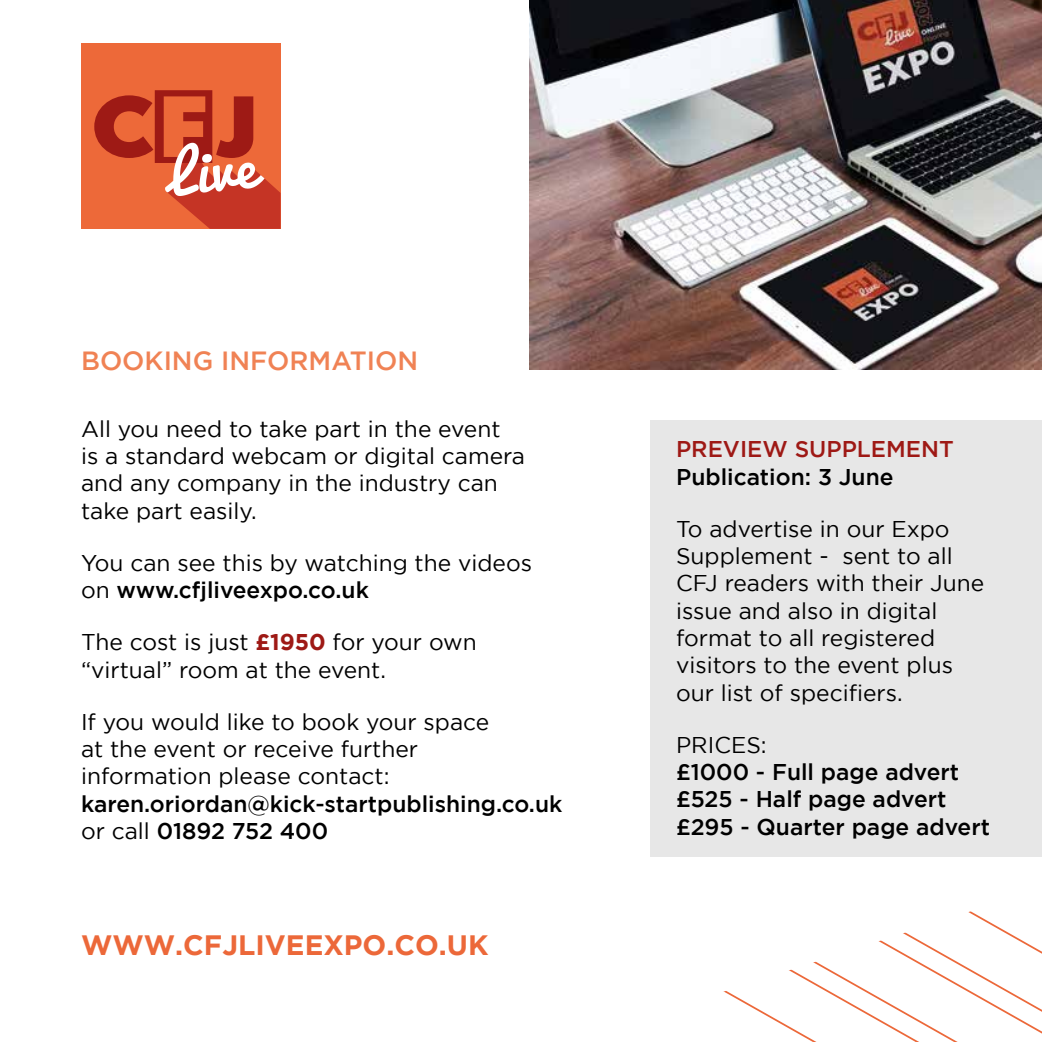
<style>
.page{position:relative;width:1042px;height:1042px;background:#fff}
.page>*{position:absolute;margin:0;border:0;box-sizing:border-box;transform-origin:0 0}
.t1{font:700 28px "Gotham";color:#ec6839}
.t2{font:500 26.25px "Gotham";color:#f08254}
.t3{font:22.75px/27.3px "Gotham";color:#000}
.t4{font:500 22.75px/27.3px "Gotham";color:#000}
.t5{font:500 22.75px "Gotham";color:#9e1915}
.s1{font-weight:500}
.s2{font-weight:700;color:#9e1915}
.s3{font-weight:400}
</style>
<div class="page">
<svg style="left:785px;top:856px;width:257px;height:186px"></svg>
<svg style="left:650px;top:645px;width:347px;height:381px"></svg>
<div style="left:81px;top:44px;width:199px;height:185px;background:#ed6939"></div>
<svg style="left:94px;top:90px;width:186px;height:139px"></svg>
<img style="left:530px;top:0;width:512px;height:370px">
<div style="left:651px;top:420px;width:391px;height:436px;background:#e7e7e7"></div>
<p class="t2" style="left:81px;top:345px;width:339px">BOOKING INFORMATION</p>
<p class="t3" style="left:81px;top:415px;width:445px">All you need to take part in the event<br>is a standard webcam or digital camera and any company in the industry can take part easily.</p>
<p class="t3" style="left:81px;top:549px;width:452px">You can see this by watching the videos on <span class="s1">www.cfjliveexpo.co.uk</span></p>
<p class="t3" style="left:81px;top:628px;width:397px">The cost is just <span class="s2">£1950</span> for your own “virtual” room at the event.</p>
<p class="t3" style="left:81px;top:707px;width:410px">If you would like to book your space at the event or receive further information please contact:</p>
<p class="t4" style="left:81px;top:789px;width:483px">karen.oriordan@kick-startpublishing.co.uk <span class="s3">or call</span> 01892 752 400</p>
<p class="t1" style="left:81px;top:928px;width:409px">WWW.CFJLIVEEXPO.CO.UK</p>
<p class="t5" style="left:676px;top:436px;width:279px">PREVIEW SUPPLEMENT</p>
<p class="t4" style="left:676px;top:462px;width:219px">Publication: 3 June</p>
<p class="t3" style="left:676px;top:515px;width:310px">To advertise in our Expo<br>Supplement - sent to all<br>CFJ readers with their June issue and also in digital format to all registered visitors to the event plus our list of specifiers.</p>
<p class="t3" style="left:676px;top:731px;width:92px">PRICES:</p>
<p class="t4" style="left:676px;top:758px;width:315px">£1000 - Full page advert £525 - Half page advert £295 - Quarter page advert</p>
</div>
